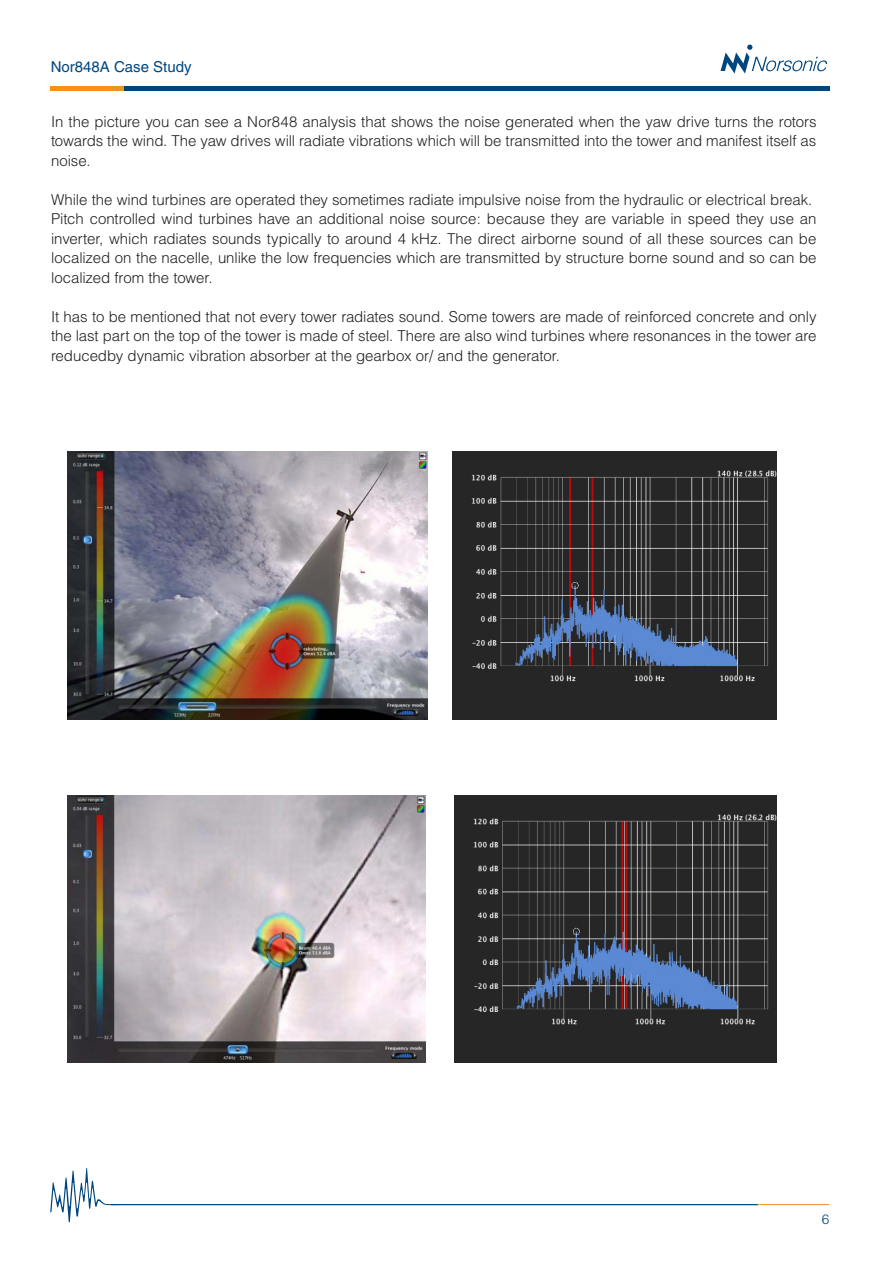
<style>
.page{position:relative;width:893px;height:1263px;background:#fff}
.page>*{position:absolute;margin:0;border:0;box-sizing:border-box;transform-origin:0 0}
.t1{font:300 15px/19.5px "Helvetica";letter-spacing:-.005em;color:#231f20;text-align:justify}
.t2{font:15px "Helvetica";color:#00467e}
.t3{font:300 13.5px "Helvetica";color:#00467e}
</style>
<div class="page">
<svg style="left:50px;top:1168px;width:70px;height:54px"></svg>
<hr style="left:111px;top:1204px;width:646px;height:1px;background:#00467e">
<hr style="left:757px;top:1204px;width:72px;height:1px;background:#f4901d">
<svg style="left:720px;top:45px;width:107px;height:29px"></svg>
<div style="left:51px;top:86px;width:75px;height:5px;background:#f4901d"></div>
<div style="left:124px;top:86px;width:705px;height:5px;background:#00467e"></div>
<img style="left:68px;top:451px;width:360px;height:268px">
<img style="left:453px;top:451px;width:323px;height:268px">
<img style="left:68px;top:795px;width:358px;height:267px">
<img style="left:454px;top:795px;width:322px;height:267px">
<p class="t2" style="left:51px;top:58px;width:142px">Nor848A Case Study</p>
<p class="t1" style="left:51px;top:112px;width:767px">In the picture you can see a Nor848 analysis that shows the noise generated when the yaw drive turns the rotors towards the wind. The yaw drives will radiate vibrations which will be transmitted into the tower and manifest itself as noise.</p>
<p class="t1" style="left:51px;top:190px;width:767px;text-align:left">While the wind turbines are operated they sometimes radiate impulsive noise from the hydraulic or electrical break.<br>Pitch controlled wind turbines have an additional noise source: because they are variable in speed they use an inverter, which radiates sounds typically to around 4 kHz. The direct airborne sound of all these sources can be localized on the nacelle, unlike the low frequencies which are transmitted by structure borne sound and so can be localized from the tower.</p>
<p class="t1" style="left:51px;top:307px;width:767px">It has to be mentioned that not every tower radiates sound. Some towers are made of reinforced concrete and only the last part on the top of the tower is made of steel. There are also wind turbines where resonances in the tower are reducedby dynamic vibration absorber at the gearbox or/ and the generator.</p>
<p class="t3" style="left:822px;top:1211px;width:9px">6</p>
</div>
